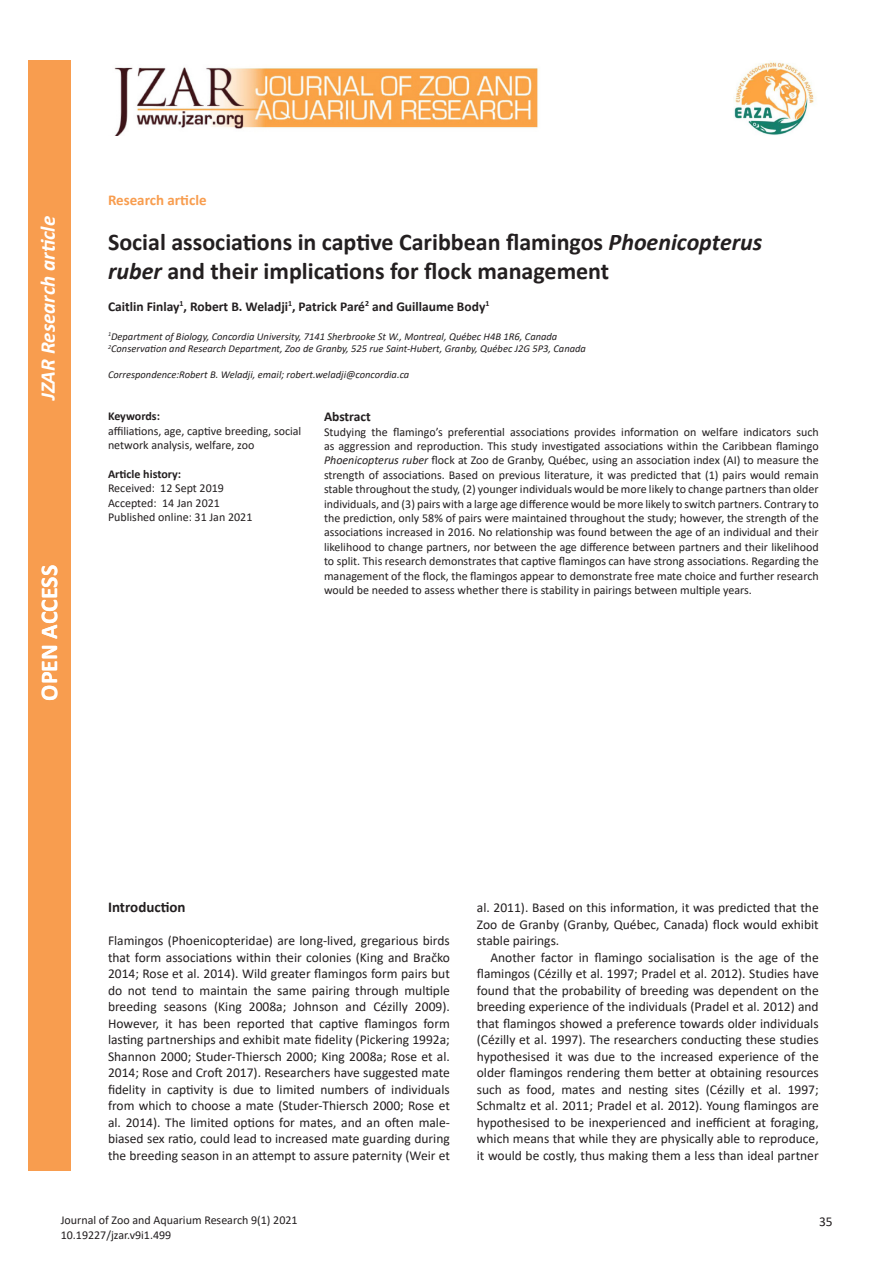
<style>
.page{position:relative;width:893px;height:1263px;background:#fff}
.page>*{position:absolute;margin:0;border:0;box-sizing:border-box;transform-origin:0 0}
.t1{font:700 24px/28.8px "Calibri";color:#231f20}
.Default{font:700 24px "Calibri";color:#fff}
.t2{font:italic 700 21px "Calibri";color:#fff}
.t3{font:700 15px "Calibri";color:#f89d4f}
.Main_heading{font:700 15px "Calibri";color:#231f20}
.Body_para_1{font:13.5px/16.5px "Calibri";color:#231f20;text-align:justify}
.Body{font:13.5px/16.5px "Calibri";color:#231f20;text-align:justify}
.Author_names{font:700 13.5px "Calibri";color:#231f20}
.Default-2{font:700 13.5px "Calibri";color:#231f20}
.Abstract{font:12px/14.4px "Calibri";color:#231f20}
.Key_hist_refs_text{font:12px/14.4px "Calibri";color:#231f20}
.Default-3{font:700 12px "Calibri";color:#231f20}
.Key_hist_refs_text-2{font:700 12px "Calibri";letter-spacing:-.01em;color:#231f20}
.Author_affiliation{font:italic 10.5px "Calibri";color:#231f20}
.s1{font-style:italic}
</style>
<div class="page">
<img style="left:734px;top:61px;width:80px;height:74px">
<img style="left:114px;top:67px;width:424px;height:68px">
<div style="left:28px;top:61px;width:42px;height:1110px;background:#f89d4f"></div>
<h2 class="t2" style="left:33px;top:400px;width:186px;rotate:-90deg">JZAR Research article</h2>
<p class="Default" style="left:32px;top:701px;width:137px;rotate:-90deg">OPEN ACCESS</p>
<p class="t3" style="left:108px;top:189px;width:100px">Research article</p>
<p class="t1" style="left:108px;top:227px;width:656px">Social associations in captive Caribbean flamingos <span class="s1">Phoenicopterus ruber</span> and their implications for flock management</p>
<p class="Author_names" style="left:108px;top:297px;width:383px">Caitlin Finlay<sup>1</sup>, Robert B. Weladji<sup>1</sup>, Patrick Paré<sup>2</sup> and Guillaume Body<sup>1</sup></p>
<p class="Author_affiliation" style="left:108px;top:329px;width:451px"><sup>1</sup>Department of Biology, Concordia University, 7141 Sherbrooke St W., Montreal, Québec H4B 1R6, Canada</p>
<p class="Author_affiliation" style="left:108px;top:342px;width:479px"><sup>2</sup>Conservation and Research Department, Zoo de Granby, 525 rue Saint-Hubert, Granby, Québec J2G 5P3, Canada</p>
<p class="Author_affiliation" style="left:108px;top:367px;width:303px">Correspondence:Robert B. Weladji, email; robert.weladji@concordia.ca</p>
<p class="Key_hist_refs_text-2" style="left:108px;top:408px;width:53px">Keywords:</p>
<p class="Key_hist_refs_text" style="left:108px;top:423px;width:195px">affiliations, age, captive breeding, social network analysis, welfare, zoo</p>
<p class="Default-3" style="left:108px;top:465px;width:75px">Article history:</p>
<p class="Key_hist_refs_text" style="left:108px;top:481px;width:117px">Received: 12 Sept 2019</p>
<p class="Key_hist_refs_text" style="left:108px;top:495px;width:113px">Accepted: 14 Jan 2021</p>
<p class="Key_hist_refs_text" style="left:108px;top:509px;width:146px">Published online: 31 Jan 2021</p>
<p class="Default-2" style="left:324px;top:407px;width:48px">Abstract</p>
<p class="Abstract" style="left:324px;top:424px;width:496px;text-align:justify">Studying the flamingo’s preferential associations provides information on welfare indicators such as aggression and reproduction. This study investigated associations within the Caribbean flamingo <span class="s1">Phoenicopterus ruber</span> flock at Zoo de Granby, Québec, using an association index (AI) to measure the strength of associations. Based on previous literature, it was predicted that (1) pairs would remain stable throughout the study, (2) younger individuals would be more likely to change partners than older individuals, and (3) pairs with a large age difference would be more likely to switch partners. Contrary to the prediction, only 58% of pairs were maintained throughout the study; however, the strength of the associations increased in 2016. No relationship was found between the age of an individual and their likelihood to change partners, nor between the age difference between partners and their likelihood to split. This research demonstrates that captive flamingos can have strong associations. Regarding the management of the flock, the flamingos appear to demonstrate free mate choice and further research would be needed to assess whether there is stability in pairings between multiple years.</p>
<p class="Main_heading" style="left:108px;top:896px;width:79px">Introduction</p>
<p class="Body_para_1" style="left:108px;top:932px;width:343px">Flamingos (Phoenicopteridae) are long-lived, gregarious birds that form associations within their colonies (King and Bračko 2014; Rose et al. 2014). Wild greater flamingos form pairs but do not tend to maintain the same pairing through multiple breeding seasons (King 2008a; Johnson and Cézilly 2009).<br>However, it has been reported that captive flamingos form lasting partnerships and exhibit mate fidelity (Pickering 1992a; Shannon 2000; Studer-Thiersch 2000; King 2008a; Rose et al.<br>2014; Rose and Croft 2017). Researchers have suggested mate fidelity in captivity is due to limited numbers of individuals from which to choose a mate (Studer-Thiersch 2000; Rose et al. 2014). The limited options for mates, and an often male&shy;biased sex ratio, could lead to increased mate guarding during the breeding season in an attempt to assure paternity (Weir et</p>
<p class="Body_para_1" style="left:477px;top:899px;width:343px">al. 2011). Based on this information, it was predicted that the Zoo de Granby (Granby, Québec, Canada) flock would exhibit stable pairings.</p>
<p class="Body" style="left:477px;top:948px;width:343px;text-indent:14px">Another factor in flamingo socialisation is the age of the flamingos (Cézilly et al. 1997; Pradel et al. 2012). Studies have found that the probability of breeding was dependent on the breeding experience of the individuals (Pradel et al. 2012) and that flamingos showed a preference towards older individuals (Cézilly et al. 1997). The researchers conducting these studies hypothesised it was due to the increased experience of the older flamingos rendering them better at obtaining resources such as food, mates and nesting sites (Cézilly et al. 1997; Schmaltz et al. 2011; Pradel et al. 2012). Young flamingos are hypothesised to be inexperienced and inefficient at foraging, which means that while they are physically able to reproduce, it would be costly, thus making them a less than ideal partner</p>
<p class="Abstract" style="left:61px;top:1213px;width:238px">Journal of Zoo and Aquarium Research 9(1) 2021<br>10.19227/jzar.v9i1.499</p>
<p class="Body_para_1" style="left:819px;top:1212px;width:15px">35</p>
</div>
